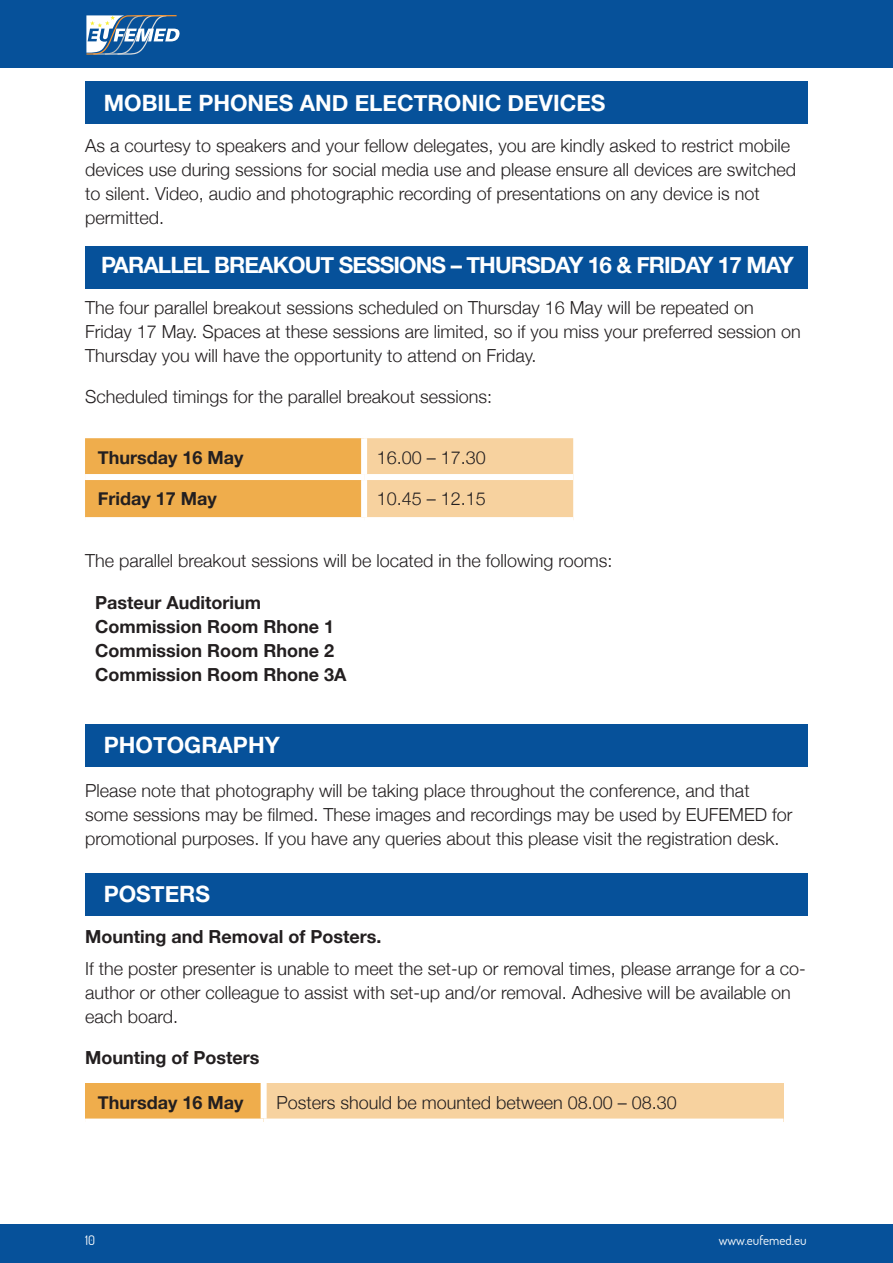
<style>
.page{position:relative;width:893px;height:1263px;background:#fff}
.page>*{position:absolute;margin:0;border:0;box-sizing:border-box;transform-origin:0 0}
.t1{font:700 22.5px "Helvetica Neue";color:#fff}
.t2{font:700 22.5px "Helvetica Neue";letter-spacing:-.04em;color:#fff}
.t3{font:300 18px/24px "Helvetica Neue";color:#231f20}
.t4{font:700 18px "Helvetica Neue";color:#231f20}
.t5{font:13.05px "Terminal Dosis";color:#fff}
</style>
<div class="page">
<div style="left:0;top:1225px;width:893px;height:38px;background:#06519a"></div>
<div style="left:0;top:0;width:893px;height:68px;background:#06519a"></div>
<svg style="left:86px;top:15px;width:94px;height:40px"></svg>
<div style="left:85px;top:81px;width:723px;height:42px;background:#06519a"></div>
<div style="left:85px;top:873px;width:723px;height:43px;background:#06519a"></div>
<div style="left:85px;top:724px;width:723px;height:43px;background:#06519a"></div>
<div style="left:85px;top:246px;width:723px;height:43px;background:#06519a"></div>
<div style="left:85px;top:1083px;width:179px;height:38px;background:#efad4c"></div>
<div style="left:264px;top:1083px;width:519px;height:38px;background:#f7d29f"></div>
<div style="left:261px;top:1083px;width:6px;height:35px;background:#fff"></div>
<div style="left:85px;top:1118px;width:179px;height:6px;background:#fff"></div>
<div style="left:264px;top:1118px;width:519px;height:6px;background:#fff"></div>
<svg style="left:85px;top:438px;width:488px;height:79px;background:#f2bd70"></svg>
<div style="left:361px;top:438px;width:6px;height:36px;background:#fff"></div>
<div style="left:85px;top:474px;width:279px;height:6px;background:#fff"></div>
<div style="left:364px;top:474px;width:209px;height:6px;background:#fff"></div>
<div style="left:361px;top:480px;width:6px;height:37px;background:#fff"></div>
<p class="t1" style="left:104px;top:86px;width:503px">MOBILE PHONES AND ELECTRONIC DEVICES</p>
<p class="t3" style="left:85px;top:133px;width:713px">As a courtesy to speakers and your fellow delegates, you are kindly asked to restrict mobile devices use during sessions for social media use and please ensure all devices are switched to silent. Video, audio and photographic recording of presentations on any device is not permitted.</p>
<p class="t2" style="left:101px;top:248px;width:694px">PARALLEL BREAKOUT SESSIONS – THURSDAY 16 &amp; FRIDAY 17 MAY</p>
<p class="t3" style="left:85px;top:295px;width:717px">The four parallel breakout sessions scheduled on Thursday 16 May will be repeated on<br>Friday 17 May. Spaces at these sessions are limited, so if you miss your preferred session on<br>Thursday you will have the opportunity to attend on Friday.</p>
<p class="t3" style="left:85px;top:384px;width:409px">Scheduled timings for the parallel breakout sessions:</p>
<p class="t4" style="left:98px;top:444px;width:147px">Thursday 16 May</p>
<p class="t3" style="left:377px;top:444px;width:111px">16.00 – 17.30</p>
<p class="t4" style="left:98px;top:485px;width:121px">Friday 17 May</p>
<p class="t3" style="left:377px;top:485px;width:111px">10.45 – 12.15</p>
<p class="t3" style="left:85px;top:548px;width:529px">The parallel breakout sessions will be located in the following rooms:</p>
<p class="t4" style="left:95px;top:588px;width:167px">Pasteur Auditorium</p>
<p class="t4" style="left:95px;top:612px;width:241px">Commission Room Rhone 1</p>
<p class="t4" style="left:95px;top:636px;width:241px">Commission Room Rhone 2</p>
<p class="t4" style="left:95px;top:660px;width:253px">Commission Room Rhone 3A</p>
<p class="t1" style="left:104px;top:727px;width:177px">PHOTOGRAPHY</p>
<p class="t3" style="left:85px;top:778px;width:709px">Please note that photography will be taking place throughout the conference, and that some sessions may be filmed. These images and recordings may be used by EUFEMED for promotional purposes. If you have any queries about this please visit the registration desk.</p>
<p class="t1" style="left:104px;top:876px;width:108px">POSTERS</p>
<p class="t4" style="left:85px;top:922px;width:298px">Mounting and Removal of Posters.</p>
<p class="t3" style="left:85px;top:956px;width:722px">If the poster presenter is unable to meet the set-up or removal times, please arrange for a co&shy;author or other colleague to assist with set-up and/or removal. Adhesive will be available on each board.</p>
<p class="t4" style="left:85px;top:1044px;width:176px">Mounting of Posters</p>
<p class="t4" style="left:98px;top:1088px;width:147px">Thursday 16 May</p>
<p class="t3" style="left:276px;top:1089px;width:402px">Posters should be mounted between 08.00 – 08.30</p>
<p class="t5" style="left:85px;top:1231px;width:12px">10</p>
<p class="t5" style="left:719px;top:1231px;width:89px">www.eufemed.eu</p>
</div>
